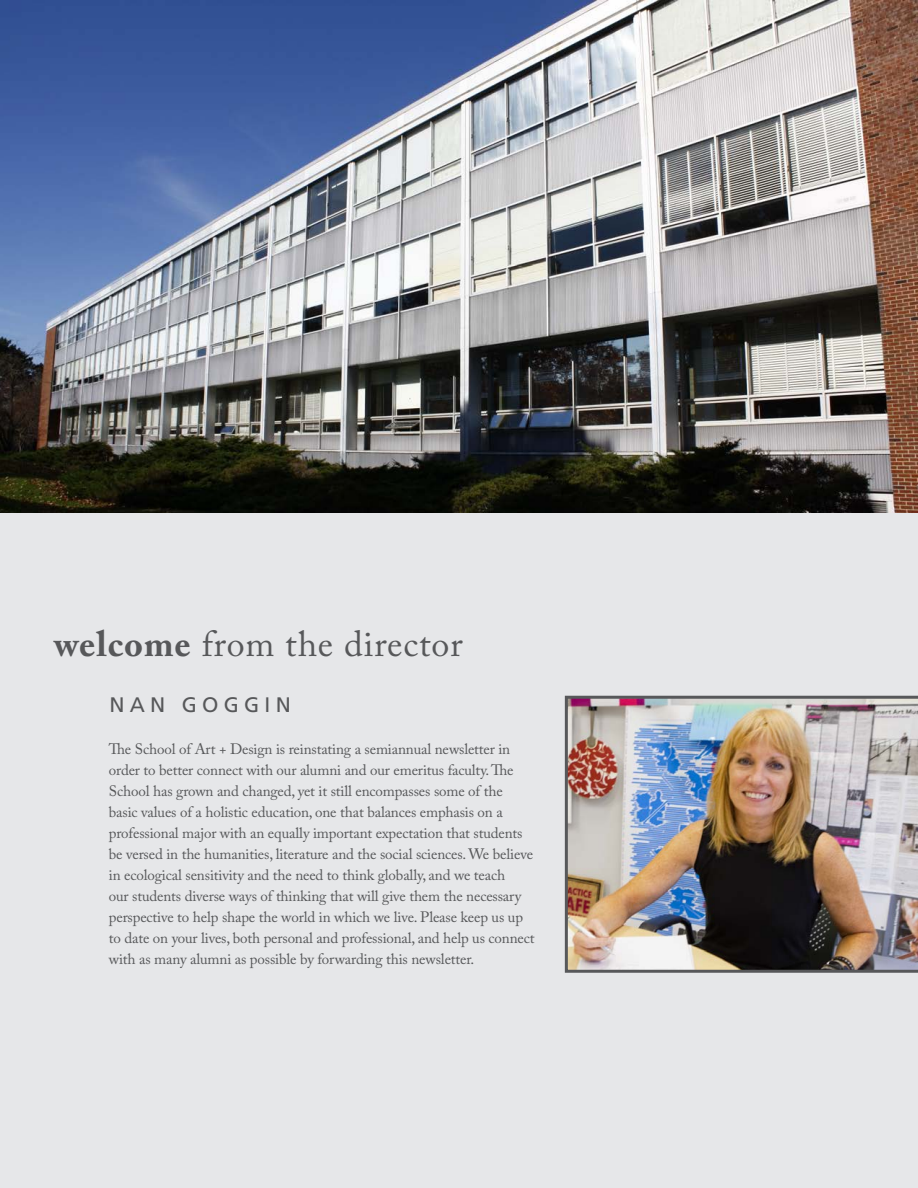
<style>
.page{position:relative;width:918px;height:1188px;background:#e6e7e9}
.page>*{position:absolute;margin:0;border:0;box-sizing:border-box;transform-origin:0 0}
.t1{font:36px "Adobe Caslon Pro";color:#57585a}
.t2{font:21px "Frutiger LT Std";letter-spacing:.25em;color:#57585a}
.t3{font:15px/21px "Adobe Caslon Pro";letter-spacing:-.01em;color:#57585a}
.s1{font-weight:700}
</style>
<div class="page">
<img style="left:565px;top:696px;width:353px;height:277px">
<img style="left:0;top:1px;width:918px;height:511px">
<p class="t1" style="left:54px;top:623px;width:410px"><span class="s1">welcome</span> from the director</p>
<p class="t2" style="left:110px;top:693px;width:179px">NAN GOGG IN</p>
<p class="t3" style="left:109px;top:739px;width:427px">The School of Art + Design is reinstating a semiannual newsletter in order to better connect with our alumni and our emeritus faculty. The School has grown and changed, yet it still encompasses some of the basic values of a holistic education, one that balances emphasis on a professional major with an equally important expectation that students be versed in the humanities, literature and the social sciences. We believe in ecological sensitivity and the need to think globally, and we teach<br>our students diverse ways of thinking that will give them the necessary perspective to help shape the world in which we live. Please keep us up to date on your lives, both personal and professional, and help us connect with as many alumni as possible by forwarding this newsletter.</p>
</div>
